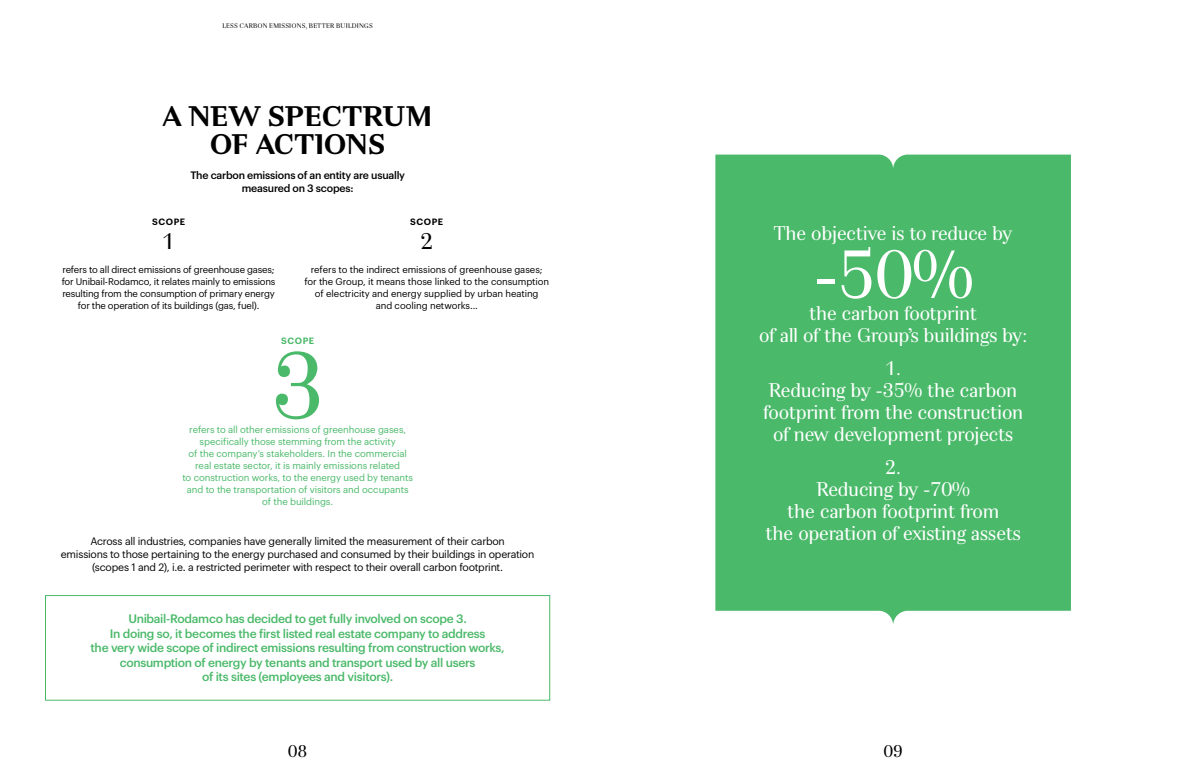
<style>
.page{position:relative;width:1191px;height:780px;background:#fff}
.page>*{position:absolute;margin:0;border:0;box-sizing:border-box;transform-origin:0 0}
.t1{font:100px "UR Reception Semi Display";color:#4ab969}
.t2{font:72px "UR Reception Semi Display";color:#fff}
.t3{font:700 30px/28px "UR Reception Semi";letter-spacing:-.035em;color:#000;text-align:center}
.t4{font:24px "UR Reception Semi Display";color:#000}
.t5{font:21px/22px "UR Reception Semi Display";letter-spacing:-.025em;color:#fff;text-align:center}
.t6{font:18px "UR Reception Semi Display";color:#000}
.t7{font:500 12px/14.4px "Graphik";letter-spacing:-.025em;color:#4ab969;text-align:center}
.t8{font:10.5px/12.6px "Graphik";letter-spacing:-.02em;color:#000;text-align:center}
.t9{font:500 10.5px/12.6px "Graphik";letter-spacing:-.02em;color:#000;text-align:center}
.t10{font:9.5px/12px "Graphik";letter-spacing:-.015em;color:#000;text-align:center}
.t11{font:9.5px/12px "Graphik";letter-spacing:-.005em;color:#4ab969;text-align:center}
.t12{font:600 9px "Graphik";letter-spacing:.065em;color:#000}
.t13{font:600 9px "Graphik";letter-spacing:.065em;color:#4ab969}
.t14{font:7px "UR Reception Semi Display";letter-spacing:.015em;color:#000}
</style>
<div class="page">
<div style="left:715px;top:154px;width:356px;height:471px;background:#4ab969"></div>
<div style="left:45px;top:595px;width:505px;height:105px;border:1px solid #4ab969"></div>
<p class="t14" style="left:222px;top:21px;width:152px">LESS CARBON EMISSIONS, BETTER BUILDINGS</p>
<h3 class="t3" style="left:162px;top:102px;width:272px">A NEW SPECTRUM<br>OF ACTIONS</h3>
<p class="t9" style="left:190px;top:168px;width:216px">The carbon emissions of an entity are usually measured on 3 scopes:</p>
<p class="t12" style="left:152px;top:214px;width:35px">SCOPE</p>
<h3 class="t4" style="left:162px;top:223px;width:15px">1</h3>
<p class="t10" style="left:62px;top:262px;width:215px">refers to all direct emissions of greenhouse gases; for Unibail-Rodamco, it relates mainly to emissions resulting from the consumption of primary energy for the operation of its buildings (gas, fuel).</p>
<p class="t12" style="left:410px;top:214px;width:35px">SCOPE</p>
<h3 class="t4" style="left:420px;top:223px;width:15px">2</h3>
<p class="t10" style="left:304px;top:262px;width:246px">refers to the indirect emissions of greenhouse gases; for the Group, it means those linked to the consumption of electricity and energy supplied by urban heating<br>and cooling networks...</p>
<p class="t13" style="left:281px;top:334px;width:35px">SCOPE</p>
<h1 class="t1" style="left:270px;top:313px;width:56px">3</h1>
<p class="t11" style="left:182px;top:447px;width:232px">of the company’s stakeholders. In the commercial real estate sector, it is mainly emissions related<br>to construction works, to the energy used by tenants and to the transportation of visitors and occupants of the buildings.</p>
<p class="t8" style="left:61px;top:534px;width:475px">Across all industries, companies have generally limited the measurement of their carbon<br>emissions to those pertaining to the energy purchased and consumed by their buildings in operation (scopes 1 and 2), i.e. a restricted perimeter with respect to their overall carbon footprint.</p>
<p class="t11" style="left:189px;top:423px;width:218px">refers to all other emissions of greenhouse gases, specifically those stemming from the activity</p>
<p class="t7" style="left:91px;top:610px;width:415px">Unibail-Rodamco has decided to get fully involved on scope 3.<br>In doing so, it becomes the first listed real estate company to address<br>the very wide scope of indirect emissions resulting from construction works, consumption of energy by tenants and transport used by all users<br>of its sites (employees and visitors).</p>
<h3 class="t5" style="left:773px;top:222px;width:241px">The objective is to reduce by</h3>
<h2 class="t2" style="left:813px;top:222px;width:162px">-50%</h2>
<h3 class="t5" style="left:758px;top:318px;width:270px;line-height:33px">of all of the Group’s buildings by:<br>1.</h3>
<h3 class="t5" style="left:763px;top:379px;width:262px">Reducing by -35% the carbon footprint from the construction of new development projects</h3>
<h3 class="t5" style="left:765px;top:456px;width:257px">2.<br>Reducing by -70%<br>the carbon footprint from<br>the operation of existing assets</h3>
<h3 class="t5" style="left:809px;top:302px;width:170px">the carbon footprint</h3>
<h3 class="t6" style="left:288px;top:738px;width:21px">08</h3>
<h3 class="t6" style="left:883px;top:738px;width:21px">09</h3>
</div>
